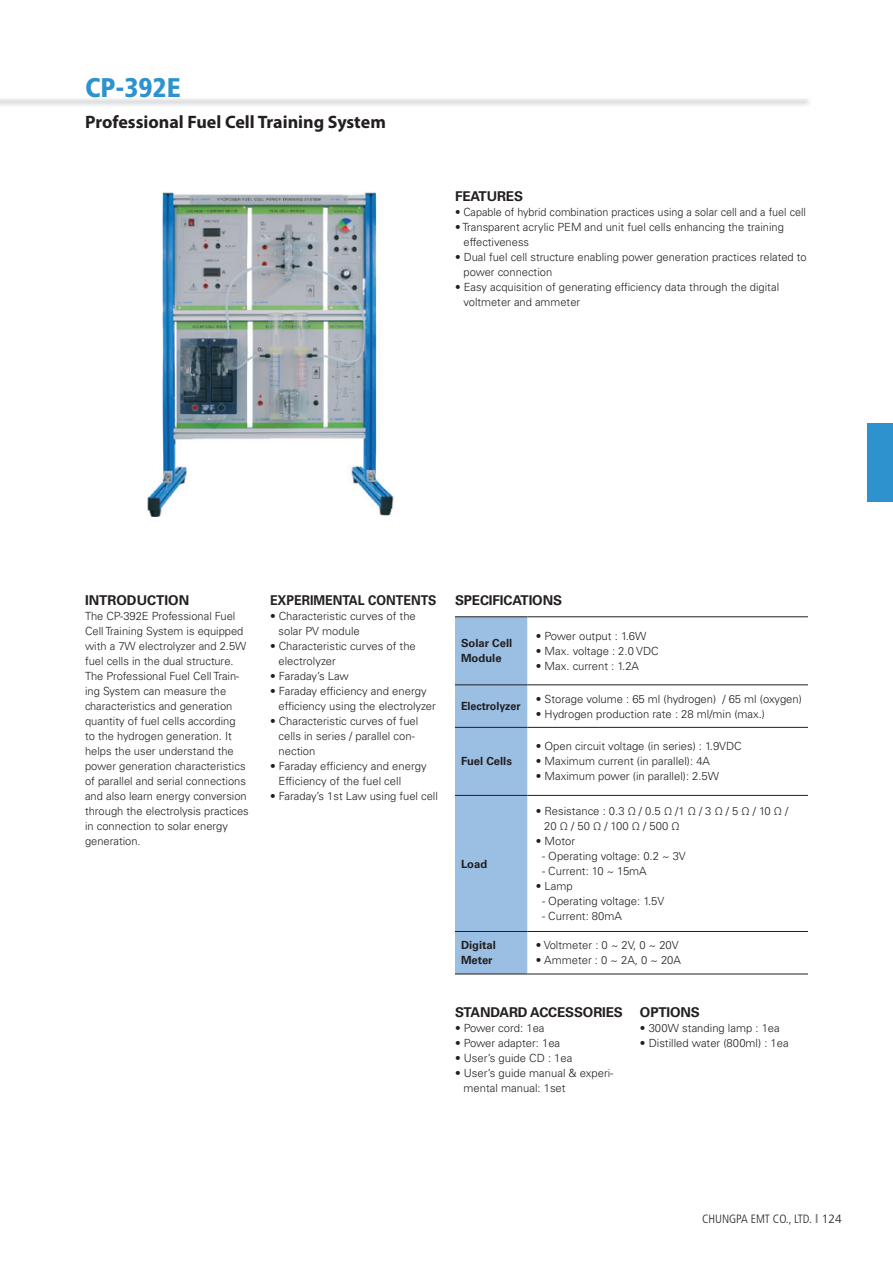
<style>
.page{position:relative;width:893px;height:1263px;background:#fff}
.page>*{position:absolute;margin:0;border:0;box-sizing:border-box;transform-origin:0 0}
.t1{font:900 condensed 27px "Frutiger LT Std";color:#2d92cd}
.t2{font:700 18px "Myriad Pro";color:#231f20}
.t3{font:700 13.5px "Univers LT Std";letter-spacing:-.01em;color:#231f20}
.t4{font:700 13.5px "Univers LT Std";letter-spacing:-.01em;color:#231f20;scale:.92 1}
.t5{font:300 condensed 12px "Frutiger LT Std";color:#231f20}
.t6{font:300 11.25px/15px "Univers LT Std";color:#231f20}
.t7{font:300 11.25px "Univers LT Std";color:#231f20;scale:.96 1}
.t8{font:700 11.25px/15px "Univers LT Std";color:#231f20}
.t9{font:700 11.25px "Univers LT Std";color:#231f20;scale:.95 1}
.s1{font-weight:700;font-stretch:normal;color:#808285}
.s2{font-stretch:normal}
</style>
<div class="page">
<div style="left:867px;top:423px;width:26px;height:79px;background:#2d92cd"></div>
<img style="left:147px;top:192px;width:247px;height:324px">
<div style="left:455px;top:617px;width:72px;height:357px;background:#9abfe3"></div>
<hr style="left:455px;top:616px;width:72px;height:1px;background:#231f20">
<hr style="left:527px;top:616px;width:281px;height:1px;background:#231f20">
<hr style="left:455px;top:684px;width:72px;height:1px;background:#231f20">
<hr style="left:527px;top:684px;width:281px;height:1px;background:#231f20">
<hr style="left:455px;top:727px;width:72px;height:1px;background:#231f20">
<hr style="left:527px;top:727px;width:281px;height:1px;background:#231f20">
<hr style="left:455px;top:795px;width:72px;height:1px;background:#231f20">
<hr style="left:527px;top:795px;width:281px;height:1px;background:#231f20">
<hr style="left:455px;top:931px;width:72px;height:1px;background:#231f20">
<hr style="left:527px;top:931px;width:281px;height:1px;background:#231f20">
<hr style="left:455px;top:974px;width:72px;height:1px;background:#231f20">
<hr style="left:527px;top:974px;width:281px;height:1px;background:#231f20">
<h1 class="t1" style="left:85px;top:71px;width:97px">CP-392E</h1>
<h2 class="t2" style="left:85px;top:111px;width:302px">Professional Fuel Cell Training System</h2>
<p class="t3" style="left:455px;top:188px;width:70px">FEATURES</p>
<p class="t7" style="left:455px;top:205px;width:367px">• Capable of hybrid combination practices using a solar cell and a fuel cell</p>
<p class="t6" style="left:463px;top:220px;width:322px;text-indent:-9px">• Transparent acrylic PEM and unit fuel cells enhancing the training effectiveness</p>
<p class="t6" style="left:463px;top:250px;width:345px;text-indent:-9px">• Dual fuel cell structure enabling power generation practices related to power connection</p>
<p class="t6" style="left:463px;top:280px;width:317px;text-indent:-9px">• Easy acquisition of generating efficiency data through the digital voltmeter and ammeter</p>
<p class="t3" style="left:85px;top:592px;width:106px">INTRODUCTION</p>
<p class="t6" style="left:85px;top:609px;width:165px">The CP-392E Professional Fuel<br>Cell Training System is equipped with a 7W electrolyzer and 2.5W fuel cells in the dual structure.<br>The Professional Fuel Cell Train&shy;ing System can measure the characteristics and generation quantity of fuel cells according<br>to the hydrogen generation. It helps the user understand the power generation characteristics of parallel and serial connections and also learn energy conversion through the electrolysis practices in connection to solar energy generation.</p>
<p class="t4" style="left:270px;top:592px;width:182px">EXPERIMENTAL CONTENTS</p>
<p class="t6" style="left:279px;top:609px;width:139px;text-indent:-9px">• Characteristic curves of the solar PV module</p>
<p class="t6" style="left:279px;top:639px;width:139px;text-indent:-9px">• Characteristic curves of the electrolyzer</p>
<p class="t6" style="left:270px;top:669px;width:80px">• Faraday’s Law</p>
<p class="t6" style="left:279px;top:684px;width:159px;text-indent:-9px">• Faraday efficiency and energy efficiency using the electrolyzer</p>
<p class="t6" style="left:279px;top:714px;width:141px;text-indent:-9px">• Characteristic curves of fuel cells in series / parallel con&shy;nection</p>
<p class="t6" style="left:279px;top:759px;width:150px;text-indent:-9px">• Faraday efficiency and energy<br>Efficiency of the fuel cell</p>
<p class="t6" style="left:270px;top:789px;width:169px">• Faraday’s 1st Law using fuel cell</p>
<p class="t3" style="left:455px;top:592px;width:109px">SPECIFICATIONS</p>
<p class="t8" style="left:461px;top:636px;width:53px">Solar Cell<br>Module</p>
<p class="t6" style="left:536px;top:628px;width:112px">• Power output : 1.6W</p>
<p class="t6" style="left:536px;top:643px;width:124px">• Max. voltage : 2.0 VDC</p>
<p class="t6" style="left:536px;top:658px;width:105px">• Max. current : 1.2A</p>
<p class="t9" style="left:461px;top:700px;width:64px">Electrolyzer</p>
<p class="t8" style="left:461px;top:754px;width:53px">Fuel Cells</p>
<p class="t8" style="left:461px;top:856px;width:28px">Load</p>
<p class="t6" style="left:536px;top:691px;width:268px">• Storage volume : 65 ml (hydrogen) / 65 ml (oxygen)</p>
<p class="t6" style="left:536px;top:706px;width:231px">• Hydrogen production rate : 28 ml/min (max.)</p>
<p class="t6" style="left:536px;top:739px;width:207px">• Open circuit voltage (in series) : 1.9VDC</p>
<p class="t6" style="left:536px;top:754px;width:176px">• Maximum current (in parallel): 4A</p>
<p class="t6" style="left:536px;top:769px;width:185px">• Maximum power (in parallel): 2.5W</p>
<p class="t6" style="left:544px;top:803px;width:246px;text-indent:-9px">• Resistance : 0.3 Ω / 0.5 Ω /1 Ω / 3 Ω / 5 Ω / 10 Ω /<br>20 Ω / 50 Ω / 100 Ω / 500 Ω</p>
<p class="t6" style="left:536px;top:833px;width:41px">• Motor</p>
<p class="t6" style="left:542px;top:848px;width:145px">- Operating voltage: 0.2 ~ 3V</p>
<p class="t6" style="left:542px;top:863px;width:106px">- Current: 10 ~ 15mA</p>
<p class="t6" style="left:536px;top:878px;width:38px">• Lamp</p>
<p class="t6" style="left:542px;top:893px;width:124px">- Operating voltage: 1.5V</p>
<p class="t6" style="left:542px;top:908px;width:81px">- Current: 80mA</p>
<p class="t8" style="left:461px;top:938px;width:37px">Digital<br>Meter</p>
<p class="t6" style="left:536px;top:938px;width:144px">• Voltmeter : 0 ~ 2V, 0 ~ 20V</p>
<p class="t6" style="left:536px;top:953px;width:147px">• Ammeter : 0 ~ 2A, 0 ~ 20A</p>
<p class="t3" style="left:455px;top:1004px;width:169px">STANDARD ACCESSORIES</p>
<p class="t6" style="left:455px;top:1020px;width:91px">• Power cord: 1ea</p>
<p class="t6" style="left:455px;top:1035px;width:107px">• Power adapter: 1ea</p>
<p class="t6" style="left:455px;top:1050px;width:119px">• User’s guide CD : 1ea</p>
<p class="t6" style="left:463px;top:1065px;width:151px;text-indent:-9px">• User’s guide manual &amp; experi&shy;mental manual: 1set</p>
<p class="t3" style="left:640px;top:1004px;width:61px">OPTIONS</p>
<p class="t6" style="left:640px;top:1020px;width:141px">• 300W standing lamp : 1ea</p>
<p class="t6" style="left:640px;top:1035px;width:150px">• Distilled water (800ml) : 1ea</p>
<p class="t5" style="left:702px;top:1212px;width:141px">CHUNGPA EMT CO., LTD. <span class="s1">l</span> <span class="s2">124</span></p>
</div>
